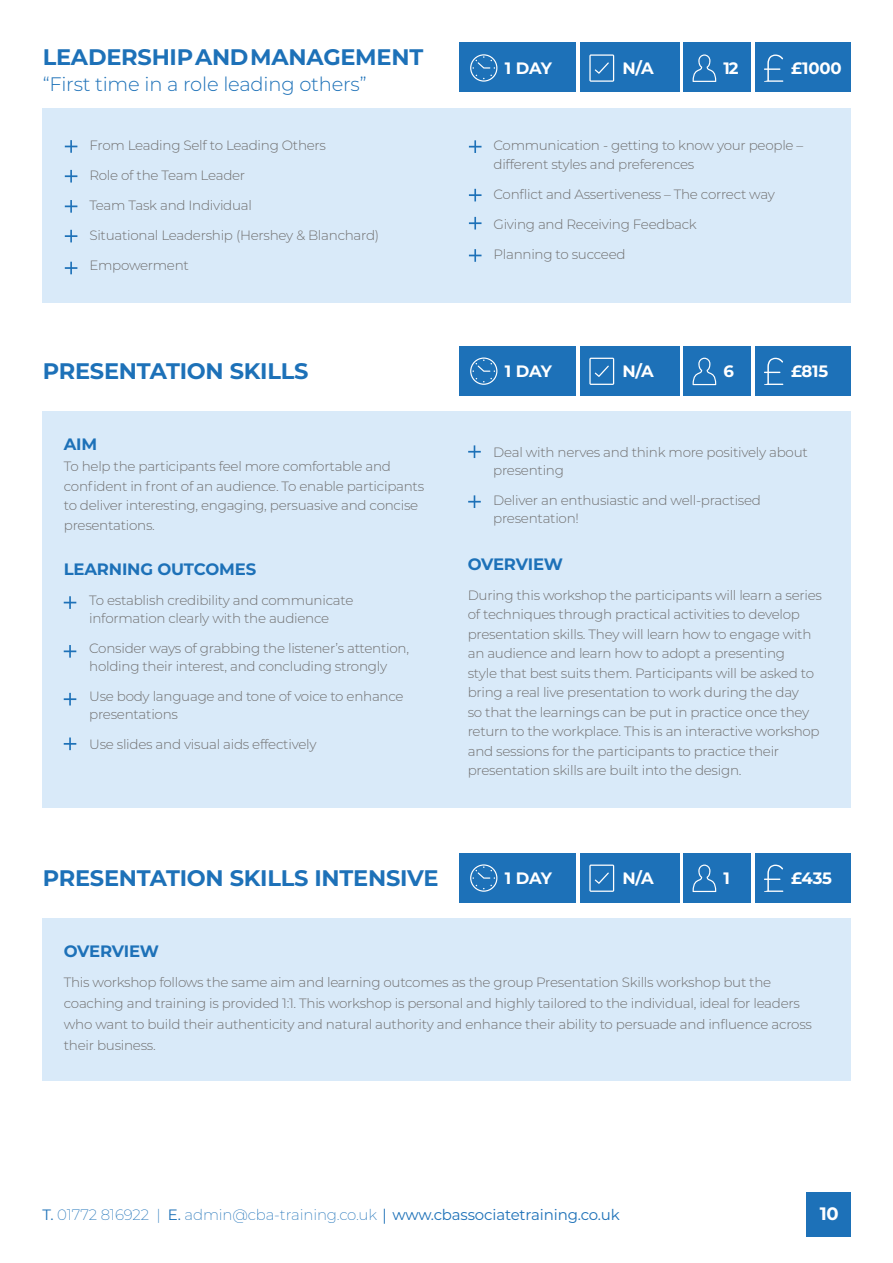
<style>
.page{position:relative;width:893px;height:1263px;background:#fff}
.page>*{position:absolute;margin:0;border:0;box-sizing:border-box;transform-origin:0 0}
.t1{font:700 22.5px "Montserrat";letter-spacing:-.01em;color:#1d71b8}
.t2{font:300 19.5px "Montserrat";letter-spacing:-.01em;color:#1d71b8}
.t3{font:700 18px "Montserrat";color:#fff}
.t4{font:700 16.5px "Montserrat";letter-spacing:-.02em;color:#fff}
.t5{font:700 16.5px "Montserrat";letter-spacing:-.01em;color:#1d71b8}
.t6{font:200 15px "Montserrat";letter-spacing:-.01em;color:#1d71b8}
.t7{font:300 13.5px/19.5px "Montserrat";letter-spacing:-.02em;color:#706f6f}
.s1{font-weight:400}
.s2{font-family:"Myriad Pro";font-weight:400}
</style>
<div class="page">
<div style="left:806px;top:1192px;width:44px;height:44px;background:#1d71b8"></div>
<div style="left:43px;top:109px;width:808px;height:194px;background:#d9eaf9"></div>
<div style="left:459px;top:43px;width:117px;height:49px;background:#1d71b8"></div>
<svg style="left:470px;top:54px;width:27px;height:28px"></svg>
<div style="left:580px;top:43px;width:100px;height:49px;background:#1d71b8"></div>
<svg style="left:589px;top:54px;width:25px;height:28px"></svg>
<div style="left:755px;top:43px;width:96px;height:49px;background:#1d71b8"></div>
<svg style="left:764px;top:55px;width:19px;height:27px"></svg>
<div style="left:683px;top:43px;width:68px;height:49px;background:#1d71b8"></div>
<svg style="left:692px;top:54px;width:24px;height:28px"></svg>
<svg style="left:469px;top:140px;width:12px;height:13px"></svg>
<svg style="left:65px;top:140px;width:12px;height:13px"></svg>
<svg style="left:65px;top:170px;width:12px;height:13px"></svg>
<svg style="left:469px;top:189px;width:12px;height:12px"></svg>
<svg style="left:65px;top:200px;width:12px;height:13px"></svg>
<svg style="left:65px;top:230px;width:12px;height:12px"></svg>
<svg style="left:65px;top:262px;width:12px;height:12px"></svg>
<svg style="left:469px;top:217px;width:12px;height:13px"></svg>
<svg style="left:469px;top:249px;width:12px;height:13px"></svg>
<div style="left:459px;top:346px;width:117px;height:50px;background:#1d71b8"></div>
<svg style="left:470px;top:357px;width:27px;height:28px"></svg>
<div style="left:580px;top:346px;width:100px;height:50px;background:#1d71b8"></div>
<svg style="left:589px;top:358px;width:25px;height:27px"></svg>
<div style="left:755px;top:346px;width:96px;height:50px;background:#1d71b8"></div>
<svg style="left:764px;top:358px;width:19px;height:27px"></svg>
<div style="left:683px;top:346px;width:68px;height:50px;background:#1d71b8"></div>
<svg style="left:692px;top:358px;width:24px;height:27px"></svg>
<div style="left:43px;top:411px;width:808px;height:396px;background:#d9eaf9"></div>
<svg style="left:64px;top:596px;width:12px;height:13px"></svg>
<svg style="left:64px;top:645px;width:12px;height:13px"></svg>
<svg style="left:468px;top:445px;width:13px;height:13px"></svg>
<svg style="left:468px;top:495px;width:13px;height:13px"></svg>
<svg style="left:64px;top:693px;width:12px;height:12px"></svg>
<svg style="left:64px;top:737px;width:12px;height:13px"></svg>
<div style="left:459px;top:853px;width:117px;height:49px;background:#1d71b8"></div>
<svg style="left:470px;top:864px;width:27px;height:28px"></svg>
<div style="left:580px;top:853px;width:100px;height:49px;background:#1d71b8"></div>
<svg style="left:589px;top:864px;width:25px;height:28px"></svg>
<div style="left:755px;top:853px;width:96px;height:49px;background:#1d71b8"></div>
<svg style="left:764px;top:865px;width:19px;height:27px"></svg>
<div style="left:683px;top:853px;width:68px;height:49px;background:#1d71b8"></div>
<svg style="left:692px;top:864px;width:24px;height:28px"></svg>
<div style="left:43px;top:918px;width:808px;height:162px;background:#d9eaf9"></div>
<h1 class="t1" style="left:43px;top:46px;width:382px">LEADERSHIP AND MANAGEMENT</h1>
<h2 class="t2" style="left:43px;top:75px;width:325px">“First time in a role leading others”</h2>
<p class="t7" style="left:89px;top:136px;width:238px">From Leading Self to Leading Others</p>
<p class="t7" style="left:89px;top:166px;width:157px">Role of the Team Leader</p>
<p class="t7" style="left:89px;top:196px;width:164px">Team Task and Individual</p>
<p class="t7" style="left:89px;top:226px;width:291px">Situational Leadership (Hershey &amp; Blanchard)</p>
<p class="t7" style="left:89px;top:256px;width:101px">Empowerment</p>
<p class="t4" style="left:505px;top:60px;width:49px">1 DAY</p>
<p class="t4" style="left:622px;top:60px;width:33px">N/A</p>
<p class="t4" style="left:723px;top:60px;width:14px">12</p>
<p class="t4" style="left:791px;top:60px;width:52px">£1000</p>
<p class="t7" style="left:493px;top:136px;width:311px">Communication - getting to know your people – different styles and preferences</p>
<p class="t7" style="left:493px;top:185px;width:283px">Conflict and Assertiveness – The correct way</p>
<p class="t7" style="left:493px;top:215px;width:205px">Giving and Receiving Feedback</p>
<p class="t7" style="left:493px;top:245px;width:134px">Planning to succeed</p>
<h1 class="t1" style="left:43px;top:360px;width:267px">PRESENTATION SKILLS</h1>
<p class="t4" style="left:505px;top:363px;width:49px">1 DAY</p>
<p class="t4" style="left:622px;top:363px;width:33px">N/A</p>
<p class="t4" style="left:723px;top:363px;width:12px">6</p>
<p class="t4" style="left:791px;top:363px;width:39px">£815</p>
<p class="t5" style="left:64px;top:436px;width:35px">AIM</p>
<p class="t7" style="left:64px;top:457px;width:362px">To help the participants feel more comfortable and confident in front of an audience. To enable participants to deliver interesting, engaging, persuasive and concise presentations.</p>
<p class="t5" style="left:64px;top:561px;width:194px">LEARNING OUTCOMES</p>
<p class="t7" style="left:89px;top:592px;width:266px;line-height:18px">To establish credibility and communicate information clearly with the audience</p>
<p class="t7" style="left:89px;top:640px;width:321px;line-height:18px">Consider ways of grabbing the listener’s attention, holding their interest, and concluding strongly</p>
<p class="t7" style="left:89px;top:688px;width:316px;line-height:18px">Use body language and tone of voice to enhance presentations</p>
<p class="t7" style="left:89px;top:735px;width:229px">Use slides and visual aids effectively</p>
<p class="t7" style="left:493px;top:443px;width:316px;line-height:18px">Deal with nerves and think more positively about presenting</p>
<p class="t7" style="left:493px;top:491px;width:269px;line-height:18px">Deliver an enthusiastic and well-practised presentation!</p>
<p class="t5" style="left:468px;top:556px;width:97px">OVERVIEW</p>
<p class="t7" style="left:468px;top:585px;width:356px">During this workshop the participants will learn a series of techniques through practical activities to develop presentation skills. They will learn how to engage with an audience and learn how to adopt a presenting<br>style that best suits them. Participants will be asked to bring a real live presentation to work during the day<br>so that the learnings can be put in practice once they return to the workplace. This is an interactive workshop and sessions for the participants to practice their presentation skills are built into the design.</p>
<h1 class="t1" style="left:43px;top:867px;width:397px">PRESENTATION SKILLS INTENSIVE</h1>
<p class="t4" style="left:505px;top:870px;width:49px">1 DAY</p>
<p class="t4" style="left:622px;top:870px;width:33px">N/A</p>
<p class="t4" style="left:723px;top:870px;width:8px">1</p>
<p class="t4" style="left:791px;top:870px;width:42px">£435</p>
<p class="t5" style="left:64px;top:943px;width:97px">OVERVIEW</p>
<p class="t7" style="left:64px;top:972px;width:750px;line-height:21px">This workshop follows the same aim and learning outcomes as the group Presentation Skills workshop but the coaching and training is provided 1:1. This workshop is personal and highly tailored to the individual, ideal for leaders who want to build their authenticity and natural authority and enhance their ability to persuade and influence across their business.</p>
<p class="t6" style="left:43px;top:1209px;width:579px"><span class="s1">T.</span> 01772 816922 | <span class="s1">E.</span> admin@cba-training.co.uk <span class="s2">|</span> <span class="s1">www.cbassociatetraining.co.uk</span></p>
<h3 class="t3" style="left:820px;top:1205px;width:21px">10</h3>
</div>
